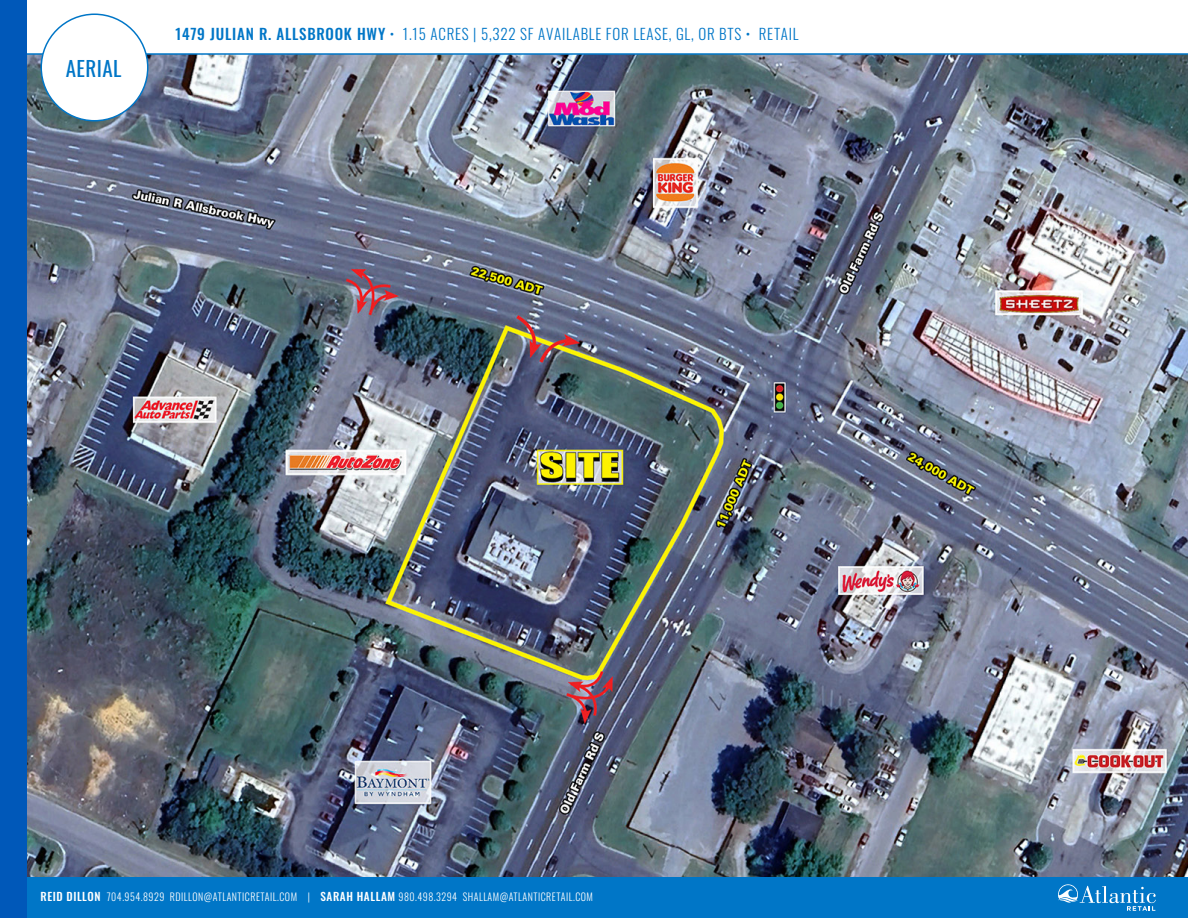
<style>
.page{position:relative;width:1188px;height:918px;background:#fff}
.page>*{position:absolute;margin:0;border:0;box-sizing:border-box;transform-origin:0 0}
.t1{font:21px "Oswald";letter-spacing:.02em;color:#0076c7}
.t2{font:300 15px "Oswald";letter-spacing:.05em;color:#0076c7}
.t3{font:300 10.5px "Oswald";letter-spacing:.05em;color:#fff;scale:.95 1}
.s1{font-weight:500}
.s2{font-weight:500;font-size:11.25px}
</style>
<div class="page">
<img style="left:27px;top:55px;width:1161px;height:821px">
<hr style="left:0;top:53px;width:1188px;height:2px;background:#0076c7">
<div style="left:41px;top:14px;width:107px;height:107px;background:#fff;border-radius:50%"></div>
<div style="left:40px;top:14px;width:108px;height:108px;border:2px solid #0076c7;border-radius:50%"></div>
<div style="left:0;top:877px;width:1188px;height:41px;background:#0076c7"></div>
<svg style="left:1058px;top:884px;width:98px;height:27px"></svg>
<div style="left:0;top:0;width:27px;height:918px;background:#0058b9"></div>
<p class="t1" style="left:66px;top:50px;width:57px">AERIAL</p>
<p class="t2" style="left:176px;top:20px;width:625px"><span class="s1">1479 JULIAN R. ALLSBROOK HWY</span> • 1.15 ACRES | 5,322 SF AVAILABLE FOR LEASE, GL, OR BTS • RETAIL</p>
<p class="t3" style="left:40px;top:888px;width:583px"><span class="s2">REID DILLON</span> 704.954.8929 RDILLON@ATLANTICRETAIL.COM | <span class="s2">SARAH HALLAM</span> 980.498.3294 SHALLAM@ATLANTICRETAIL.COM</p>
</div>
